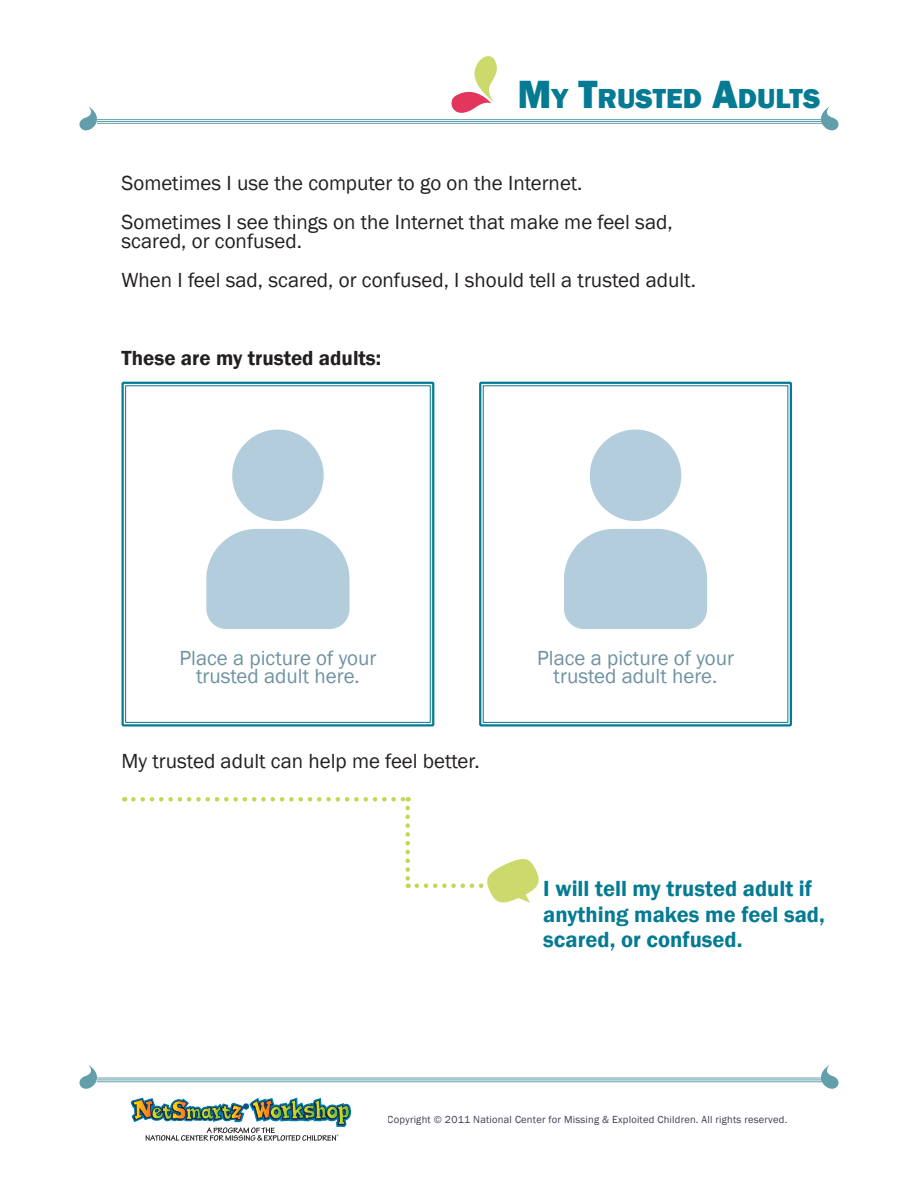
<style>
.page{position:relative;width:918px;height:1188px;background:#fff}
.page>*{position:absolute;margin:0;border:0;box-sizing:border-box;transform-origin:0 0}
.heading{font:800 28.35px "Franklin Gothic";color:#047b93}
.text{font:600 22.5px/25.5px "Franklin Gothic";color:#047b93}
.text-2{font:21px/18.8px "Franklin Gothic";color:#231f20}
.t1{font:21px/18.8px "Franklin Gothic";color:#6e92a2;text-align:center}
.text-3{font:600 21px "Franklin Gothic";color:#231f20}
.t2{font:10.5px "Franklin Gothic";letter-spacing:.02em;color:#393b4d}
.s1{font-size:40.5px}
</style>
<div class="page">
<hr style="left:97px;top:119px;width:725px;height:1px;background:#639faa">
<hr style="left:97px;top:121px;width:725px;height:1px;background:#639faa">
<hr style="left:97px;top:123px;width:725px;height:1px;background:#639faa">
<hr style="left:97px;top:1078px;width:725px;height:1px;background:#639faa">
<hr style="left:97px;top:1080px;width:725px;height:1px;background:#639faa">
<hr style="left:97px;top:1081px;width:725px;height:1px;background:#639faa">
<svg style="left:818px;top:106px;width:21px;height:25px"></svg>
<svg style="left:818px;top:1065px;width:21px;height:24px"></svg>
<svg style="left:131px;top:1098px;width:220px;height:43px"></svg>
<svg style="left:79px;top:1065px;width:21px;height:24px"></svg>
<svg style="left:133px;top:797px;width:276px;height:5px"></svg>
<svg style="left:405px;top:808px;width:5px;height:80px"></svg>
<svg style="left:446px;top:56px;width:54px;height:67px"></svg>
<svg style="left:417px;top:859px;width:122px;height:44px"></svg>
<svg style="left:79px;top:106px;width:21px;height:25px"></svg>
<div style="left:122px;top:382px;width:312px;height:345px;border:2px solid #047b93"></div>
<div style="left:125px;top:385px;width:306px;height:338px;border:1px solid #047b93"></div>
<div style="left:232px;top:430px;width:92px;height:91px;background:#b3cddc;border-radius:50%"></div>
<svg style="left:206px;top:529px;width:144px;height:100px;background:#bad1df"></svg>
<div style="left:479px;top:382px;width:313px;height:345px;border:2px solid #047b93"></div>
<div style="left:590px;top:430px;width:91px;height:91px;background:#b3cddc;border-radius:50%"></div>
<svg style="left:564px;top:529px;width:143px;height:100px;background:#b9d1df"></svg>
<p class="heading" style="left:517px;top:80px;width:305px"><span class="s1">M</span>Y <span class="s1">T</span>RUSTED <span class="s1">A</span>DULTS</p>
<p class="text-2" style="left:122px;top:174px;width:463px">Sometimes I use the computer to go on the Internet.</p>
<p class="text-2" style="left:122px;top:213px;width:553px">Sometimes I see things on the Internet that make me feel sad, scared, or confused.</p>
<p class="text-2" style="left:122px;top:271px;width:576px">When I feel sad, scared, or confused, I should tell a trusted adult.</p>
<p class="text-3" style="left:122px;top:345px;width:261px">These are my trusted adults:</p>
<p class="t1" style="left:180px;top:649px;width:198px">Place a picture of your trusted adult here.</p>
<p class="t1" style="left:537px;top:649px;width:198px">Place a picture of your trusted adult here.</p>
<p class="text-2" style="left:122px;top:753px;width:360px">My trusted adult can help me feel better.</p>
<p class="text" style="left:543px;top:876px;width:283px">I will tell my trusted adult if anything makes me feel sad, scared, or confused.</p>
<p class="t2" style="left:388px;top:1113px;width:401px">Copyright © 2011 National Center for Missing &amp; Exploited Children. All rights reserved.</p>
</div>
